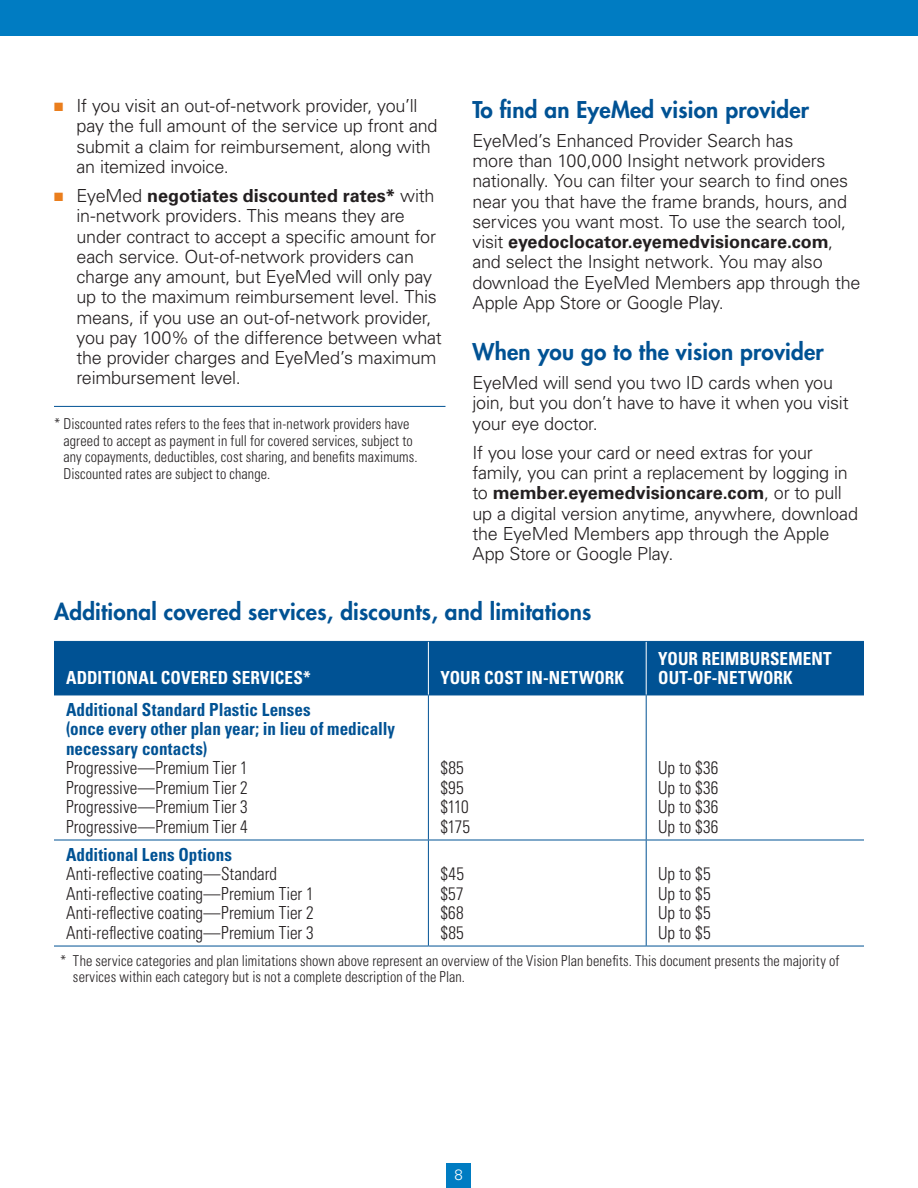
<style>
.page{position:relative;width:918px;height:1188px;background:#fff}
.page>*{position:absolute;margin:0;border:0;box-sizing:border-box;transform-origin:0 0}
.CK_A_head{font:800 22.5px "Futura Std";letter-spacing:.01em;color:#005294}
.CK_Body{font:300 18px/20.2px "Univers LT Std";letter-spacing:-.015em;color:#231f20}
.CK_table_body{font:300 condensed 18px "Univers LT Std";color:#231f20;scale:.95 1}
.CK_table_body-2{font:700 condensed 18px/19.5px "Univers LT Std";color:#005294;scale:.95 1}
.CK_table_body-3{font:700 condensed 18px/19.5px "Univers LT Std";letter-spacing:.005em;color:#fff;scale:.95 1}
.ft_note{font:300 condensed 15px/16.5px "Univers LT Std";letter-spacing:.01em;color:#231f20;scale:.95 1}
.CK_table_body-4{font:300 condensed 15px/15.8px "Univers LT Std";letter-spacing:.005em;color:#231f20;scale:.95 1}
.t1{font:300 15px "Univers LT Std";color:#fff}
.s1{font-weight:700}
.s2{color:#ea7e1d}
</style>
<div class="page">
<div style="left:447px;top:1163px;width:24px;height:25px;background:#007cc2"></div>
<div style="left:0;top:0;width:918px;height:36px;background:#007cc2"></div>
<hr style="left:54px;top:406px;width:392px;height:1px;background:#005294">
<div style="left:54px;top:642px;width:810px;height:53px;background:#005294"></div>
<hr style="left:428px;top:695px;width:1px;height:145px;background:#005294">
<hr style="left:646px;top:695px;width:1px;height:145px;background:#005294">
<hr style="left:54px;top:840px;width:374px;height:1px;background:#005294">
<hr style="left:428px;top:840px;width:218px;height:1px;background:#005294">
<hr style="left:428px;top:840px;width:1px;height:106px;background:#005294">
<hr style="left:646px;top:840px;width:218px;height:1px;background:#005294">
<hr style="left:646px;top:840px;width:1px;height:106px;background:#005294">
<hr style="left:54px;top:946px;width:374px;height:1px;background:#005294">
<hr style="left:428px;top:946px;width:218px;height:1px;background:#005294">
<hr style="left:646px;top:946px;width:218px;height:1px;background:#005294">
<hr style="left:54px;top:695px;width:374px;height:1px;background:#005294">
<hr style="left:428px;top:695px;width:218px;height:1px;background:#005294">
<hr style="left:646px;top:695px;width:218px;height:1px;background:#005294">
<hr style="left:428px;top:642px;width:1px;height:53px;background:#fff">
<hr style="left:646px;top:642px;width:1px;height:53px;background:#fff">
<hr style="left:54px;top:641px;width:374px;height:1px;background:#005294">
<hr style="left:428px;top:641px;width:218px;height:1px;background:#005294">
<hr style="left:646px;top:641px;width:218px;height:1px;background:#005294">
<h1 class="CK_A_head" style="left:472px;top:95px;width:338px">To find an EyeMed vision provider</h1>
<p class="CK_Body" style="left:472px;top:130px;width:389px">EyeMed’s Enhanced Provider Search has<br>more than 100,000 Insight network providers nationally. You can filter your search to find ones near you that have the frame brands, hours, and services you want most. To use the search tool, visit <span class="s1">eyedoclocator.eyemedvisioncare.com</span>, and select the Insight network. You may also download the EyeMed Members app through the Apple App Store or Google Play.</p>
<h1 class="CK_A_head" style="left:472px;top:337px;width:353px">When you go to the vision provider</h1>
<p class="CK_Body" style="left:472px;top:373px;width:378px">EyeMed will send you two ID cards when you join, but you don’t have to have it when you visit your eye doctor.</p>
<p class="CK_Body" style="left:472px;top:442px;width:387px">If you lose your card or need extras for your family, you can print a replacement by logging in to <span class="s1">member.eyemedvisioncare.com</span>, or to pull up a digital version anytime, anywhere, download the EyeMed Members app through the Apple App Store or Google Play.</p>
<h1 class="CK_A_head" style="left:54px;top:598px;width:539px">Additional covered services, discounts, and limitations</h1>
<p class="CK_Body" style="left:76px;top:96px;width:363px;text-indent:-22px"><span class="s2">■</span> If you visit an out-of-network provider, you’ll pay the full amount of the service up front and submit a claim for reimbursement, along with an itemized invoice.</p>
<p class="CK_Body" style="left:76px;top:186px;width:367px;text-indent:-22px"><span class="s2">■</span> EyeMed <span class="s1">negotiates discounted rates*</span> with in-network providers. This means they are under contract to accept a specific amount for each service. Out-of-network providers can charge any amount, but EyeMed will only pay up to the maximum reimbursement level. This means, if you use an out-of-network provider, you pay 100% of the difference between what the provider charges and EyeMed’s maximum reimbursement level.</p>
<p class="ft_note" style="left:63px;top:416px;width:374px;text-indent:-9px">* Discounted rates refers to the fees that in-network providers have agreed to accept as payment in full for covered services, subject to any copayments, deductibles, cost sharing, and benefits maximums.<br>Discounted rates are subject to change.</p>
<p class="CK_table_body-3" style="left:66px;top:668px;width:259px">ADDITIONAL COVERED SERVICES*</p>
<p class="CK_table_body-3" style="left:440px;top:668px;width:195px">YOUR COST IN-NETWORK</p>
<p class="CK_table_body-2" style="left:66px;top:699px;width:348px">Additional Standard Plastic Lenses<br>(once every other plan year; in lieu of medically necessary contacts)</p>
<p class="CK_table_body" style="left:66px;top:757px;width:193px">Progressive—Premium Tier 1</p>
<p class="CK_table_body" style="left:66px;top:776px;width:193px">Progressive—Premium Tier 2</p>
<p class="CK_table_body" style="left:66px;top:796px;width:193px">Progressive—Premium Tier 3</p>
<p class="CK_table_body" style="left:66px;top:815px;width:193px">Progressive—Premium Tier 4</p>
<p class="CK_table_body" style="left:440px;top:757px;width:26px">$85</p>
<p class="CK_table_body" style="left:440px;top:776px;width:26px">$95</p>
<p class="CK_table_body" style="left:440px;top:796px;width:31px">$110</p>
<p class="CK_table_body" style="left:440px;top:815px;width:33px">$175</p>
<p class="CK_table_body-3" style="left:658px;top:649px;width:184px">YOUR REIMBURSEMENT<br>OUT-OF-NETWORK</p>
<p class="CK_table_body" style="left:658px;top:757px;width:65px">Up to $36</p>
<p class="CK_table_body" style="left:658px;top:776px;width:65px">Up to $36</p>
<p class="CK_table_body" style="left:658px;top:796px;width:65px">Up to $36</p>
<p class="CK_table_body" style="left:658px;top:815px;width:65px">Up to $36</p>
<p class="CK_table_body-2" style="left:66px;top:844px;width:176px">Additional Lens Options</p>
<p class="CK_table_body" style="left:66px;top:863px;width:224px">Anti-reflective coating—Standard</p>
<p class="CK_table_body" style="left:66px;top:882px;width:262px">Anti-reflective coating—Premium Tier 1</p>
<p class="CK_table_body" style="left:66px;top:902px;width:262px">Anti-reflective coating—Premium Tier 2</p>
<p class="CK_table_body" style="left:66px;top:921px;width:262px">Anti-reflective coating—Premium Tier 3</p>
<p class="CK_table_body" style="left:658px;top:863px;width:57px">Up to $5</p>
<p class="CK_table_body" style="left:658px;top:882px;width:57px">Up to $5</p>
<p class="CK_table_body" style="left:658px;top:902px;width:57px">Up to $5</p>
<p class="CK_table_body" style="left:658px;top:921px;width:57px">Up to $5</p>
<p class="CK_table_body-4" style="left:73px;top:953px;width:808px;text-indent:-13px">* The service categories and plan limitations shown above represent an overview of the Vision Plan benefits. This document presents the majority of services within each category but is not a complete description of the Plan.</p>
<p class="CK_table_body" style="left:440px;top:863px;width:26px">$45</p>
<p class="CK_table_body" style="left:440px;top:882px;width:26px">$57</p>
<p class="CK_table_body" style="left:440px;top:902px;width:26px">$68</p>
<p class="CK_table_body" style="left:440px;top:921px;width:26px">$85</p>
<p class="t1" style="left:455px;top:1166px;width:10px">8</p>
</div>
